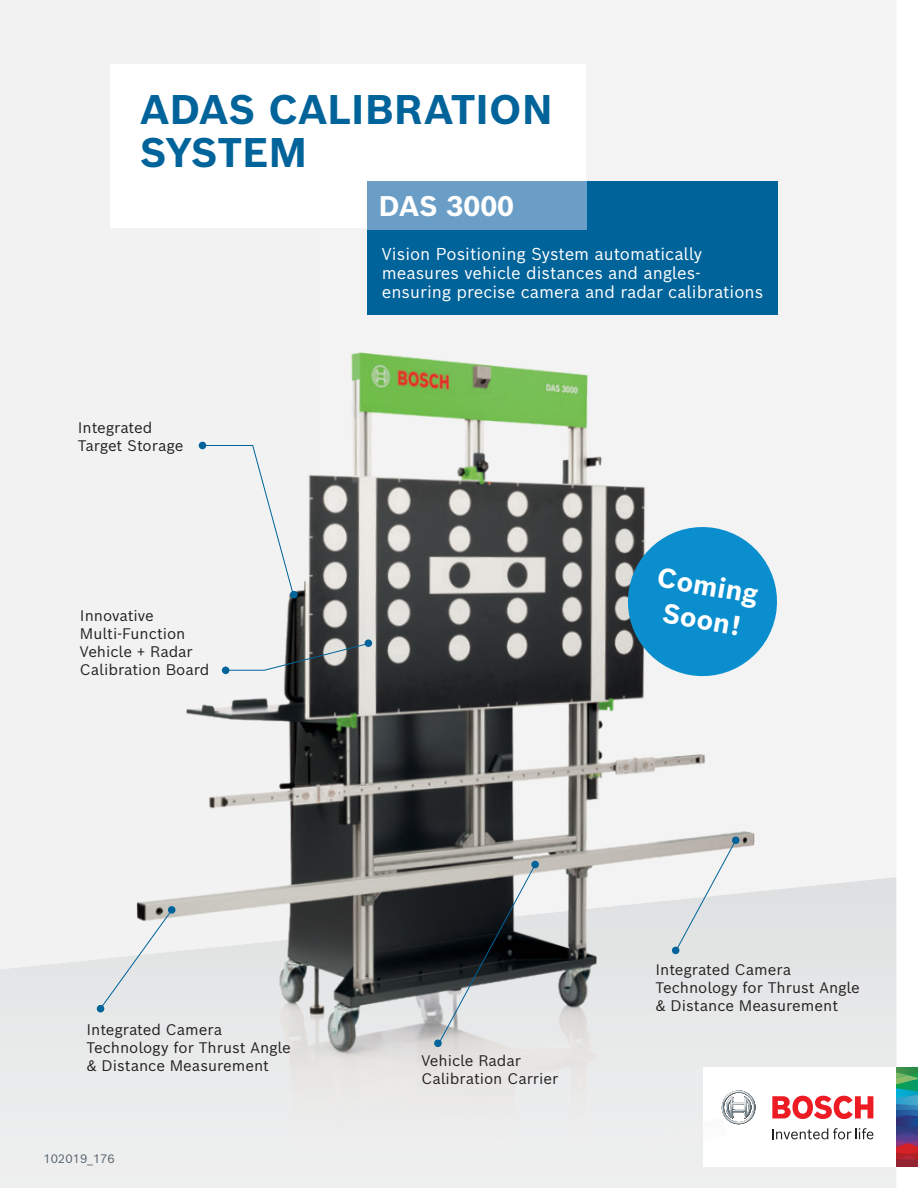
<style>
.page{position:relative;width:918px;height:1188px;background:#fff}
.page>*{position:absolute;margin:0;border:0;box-sizing:border-box;transform-origin:0 0}
.t1{font:700 40.5px/43.2px "Bosch Sans";color:#00639a}
.t2{font:700 27.9px "Bosch Sans";color:#fff}
.t3{font:700 27px/34.2px "Bosch Sans";color:#fff;text-align:center}
.t4{font:16.8px/18.8px "Bosch Sans";color:#fff}
.t5{font:15px/18px "Bosch Sans";color:#231f20}
.t6{font:12px "Bosch Sans";color:#53606c}
</style>
<div class="page">
<div style="left:0;top:0;width:896px;height:877px;background:#f3f3f3"></div>
<svg style="left:0;top:877px;width:896px;height:311px;background:#eaebeb"></svg>
<svg style="left:896px;top:1067px;width:22px;height:100px;background:#516175"></svg>
<div style="left:704px;top:1067px;width:192px;height:100px;background:#fff"></div>
<svg style="left:799px;top:1128px;width:74px;height:11px"></svg>
<svg style="left:799px;top:1096px;width:74px;height:23px"></svg>
<div style="left:110px;top:65px;width:475px;height:163px;background:#fff"></div>
<div style="left:367px;top:181px;width:411px;height:134px;background:#00639a"></div>
<div style="left:367px;top:181px;width:219px;height:49px;background:#6b9ec6"></div>
<img style="left:102px;top:320px;width:697px;height:837px">
<div style="left:202px;top:445px;width:92px;height:150px;background:#f2f2f3"></div>
<div style="left:290px;top:591px;width:8px;height:7px;background:#00639a;border-radius:50%"></div>
<svg style="left:226px;top:643px;width:142px;height:28px"></svg>
<div style="left:365px;top:639px;width:7px;height:8px;background:#00639a;border-radius:50%"></div>
<div style="left:168px;top:906px;width:8px;height:8px;background:#00639a;border-radius:50%"></div>
<div style="left:732px;top:837px;width:8px;height:7px;background:#00639a;border-radius:50%"></div>
<svg style="left:99px;top:909px;width:74px;height:101px"></svg>
<svg style="left:676px;top:839px;width:61px;height:110px"></svg>
<div style="left:97px;top:1005px;width:7px;height:7px;background:#00639a;border-radius:50%"></div>
<div style="left:672px;top:947px;width:7px;height:7px;background:#00639a;border-radius:50%"></div>
<div style="left:199px;top:442px;width:7px;height:7px;background:#00639a;border-radius:50%"></div>
<div style="left:222px;top:667px;width:7px;height:7px;background:#00639a;border-radius:50%"></div>
<svg style="left:622px;top:521px;width:161px;height:161px"></svg>
<svg style="left:439px;top:864px;width:97px;height:179px;background:#76797a"></svg>
<div style="left:434px;top:1040px;width:8px;height:7px;background:#00639a;border-radius:50%"></div>
<div style="left:531px;top:861px;width:8px;height:7px;background:#00639a;border-radius:50%"></div>
<h1 class="t1" style="left:140px;top:87px;width:414px">ADAS CALIBRATION<br>SYSTEM</h1>
<h2 class="t2" style="left:379px;top:187px;width:137px">DAS 3000</h2>
<p class="t4" style="left:382px;top:244px;width:383px">Vision Positioning System automatically measures vehicle distances and angles&shy;ensuring precise camera and radar calibrations</p>
<p class="t5" style="left:78px;top:418px;width:107px">Integrated<br>Target Storage</p>
<p class="t5" style="left:80px;top:606px;width:131px">Innovative<br>Multi-Function<br>Vehicle + Radar<br>Calibration Board</p>
<p class="t5" style="left:86px;top:1020px;width:206px">Integrated Camera<br>Technology for Thrust Angle &amp; Distance Measurement</p>
<p class="t6" style="left:43px;top:1151px;width:73px">102019_176</p>
<h3 class="t3" style="left:660px;top:559px;width:104px;rotate:10deg">Coming<br>Soon!</h3>
<p class="t5" style="left:421px;top:1051px;width:138px">Vehicle Radar<br>Calibration Carrier</p>
<p class="t5" style="left:655px;top:960px;width:206px">Integrated Camera<br>Technology for Thrust Angle &amp; Distance Measurement</p>
</div>
